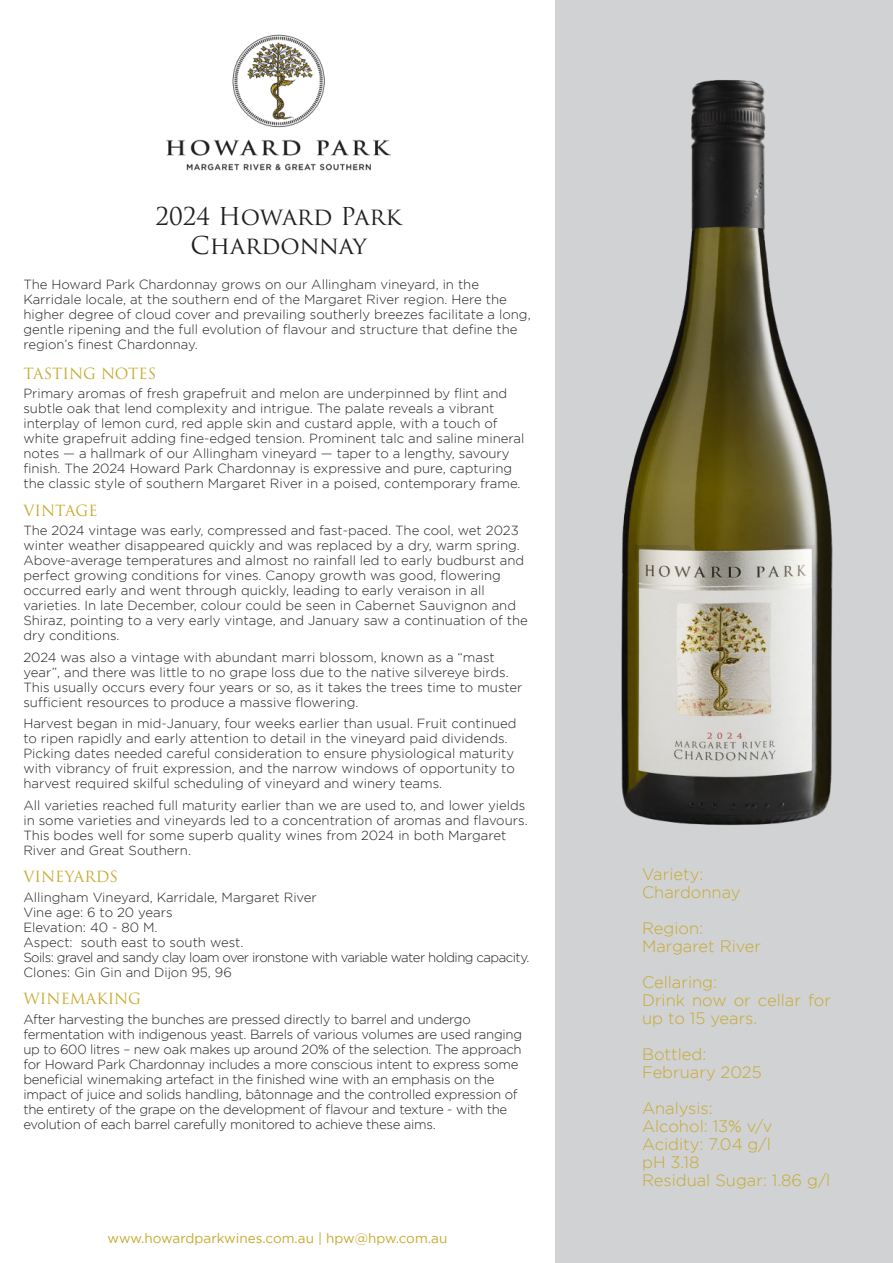
<style>
.page{position:relative;width:893px;height:1263px;background:#fff}
.page>*{position:absolute;margin:0;border:0;box-sizing:border-box;transform-origin:0 0}
.t1{font:24px/28.5px "Trajan Pro";color:#231f20;text-align:center}
.t2{font:300 16.5px/18px "Gotham";color:#c7a92f}
.t3{font:15px "Trajan Pro";color:#c7a92f}
.t4{font:13.5px "Gotham";color:#c7a92f}
.t5{font:300 13.2px/15px "Gotham";color:#231f20}
.t6{font:300 13.2px/15px "Gotham";letter-spacing:-.02em;color:#231f20}
</style>
<div class="page">
<div style="left:555px;top:0;width:338px;height:1262px;background:#d1d2d4"></div>
<img style="left:166px;top:34px;width:225px;height:137px">
<img style="left:621px;top:80px;width:212px;height:746px">
<h1 class="t1" style="left:155px;top:203px;width:248px">2024 Howard Park<br>Chardonnay</h1>
<p class="t5" style="left:23px;top:277px;width:509px">The Howard Park Chardonnay grows on our Allingham vineyard, in the Karridale locale, at the southern end of the Margaret River region. Here the higher degree of cloud cover and prevailing southerly breezes facilitate a long, gentle ripening and the full evolution of flavour and structure that define the region’s finest Chardonnay.</p>
<p class="t3" style="left:23px;top:365px;width:134px">TASTING NOTES</p>
<p class="t5" style="left:23px;top:386px;width:503px">Primary aromas of fresh grapefruit and melon are underpinned by flint and subtle oak that lend complexity and intrigue. The palate reveals a vibrant interplay of lemon curd, red apple skin and custard apple, with a touch of white grapefruit adding fine-edged tension. Prominent talc and saline mineral notes — a hallmark of our Allingham vineyard — taper to a lengthy, savoury finish. The 2024 Howard Park Chardonnay is expressive and pure, capturing the classic style of southern Margaret River in a poised, contemporary frame.</p>
<p class="t3" style="left:23px;top:502px;width:76px">VINTAGE</p>
<p class="t5" style="left:23px;top:523px;width:506px">The 2024 vintage was early, compressed and fast-paced. The cool, wet 2023 winter weather disappeared quickly and was replaced by a dry, warm spring.<br>Above-average temperatures and almost no rainfall led to early budburst and perfect growing conditions for vines. Canopy growth was good, flowering occurred early and went through quickly, leading to early veraison in all varieties. In late December, colour could be seen in Cabernet Sauvignon and Shiraz, pointing to a very early vintage, and January saw a continuation of the dry conditions.</p>
<p class="t5" style="left:23px;top:650px;width:501px">2024 was also a vintage with abundant marri blossom, known as a “mast year”, and there was little to no grape loss due to the native silvereye birds.<br>This usually occurs every four years or so, as it takes the trees time to muster sufficient resources to produce a massive flowering.</p>
<p class="t5" style="left:23px;top:716px;width:495px">Harvest began in mid-January, four weeks earlier than usual. Fruit continued to ripen rapidly and early attention to detail in the vineyard paid dividends.<br>Picking dates needed careful consideration to ensure physiological maturity with vibrancy of fruit expression, and the narrow windows of opportunity to harvest required skilful scheduling of vineyard and winery teams.</p>
<p class="t5" style="left:23px;top:798px;width:506px">All varieties reached full maturity earlier than we are used to, and lower yields in some varieties and vineyards led to a concentration of aromas and flavours.<br>This bodes well for some superb quality wines from 2024 in both Margaret River and Great Southern.</p>
<p class="t3" style="left:23px;top:868px;width:96px">VINEYARDS</p>
<p class="t5" style="left:23px;top:890px;width:508px">Allingham Vineyard, Karridale, Margaret River<br>Vine age: 6 to 20 years<br>Elevation: 40 - 80 M.<br>Aspect: south east to south west.<br>Soils: gravel and sandy clay loam over ironstone with variable water holding capacity.<br>Clones: Gin Gin and Dijon 95, 96</p>
<p class="t3" style="left:23px;top:990px;width:119px">WINEMAKING</p>
<p class="t6" style="left:23px;top:1012px;width:500px">After harvesting the bunches are pressed directly to barrel and undergo fermentation with indigenous yeast. Barrels of various volumes are used ranging up to 600 litres – new oak makes up around 20% of the selection. The approach for Howard Park Chardonnay includes a more conscious intent to express some beneficial winemaking artefact in the finished wine with an emphasis on the impact of juice and solids handling, bâtonnage and the controlled expression of the entirety of the grape on the development of flavour and texture - with the evolution of each barrel carefully monitored to achieve these aims.</p>
<p class="t4" style="left:108px;top:1232px;width:341px">www.howardparkwines.com.au | hpw@hpw.com.au</p>
<p class="t2" style="left:642px;top:865px;width:100px">Variety:<br>Chardonnay</p>
<p class="t2" style="left:642px;top:919px;width:121px">Region:<br>Margaret River</p>
<p class="t2" style="left:642px;top:973px;width:190px">Cellaring:<br>Drink now or cellar for up to 15 years.</p>
<p class="t2" style="left:642px;top:1045px;width:121px">Bottled:<br>February 2025</p>
<p class="t2" style="left:642px;top:1099px;width:190px">Analysis:<br>Alcohol: 13% v/v<br>Acidity: 7.04 g/l<br>pH 3.18<br>Residual Sugar: 1.86 g/l</p>
</div>
